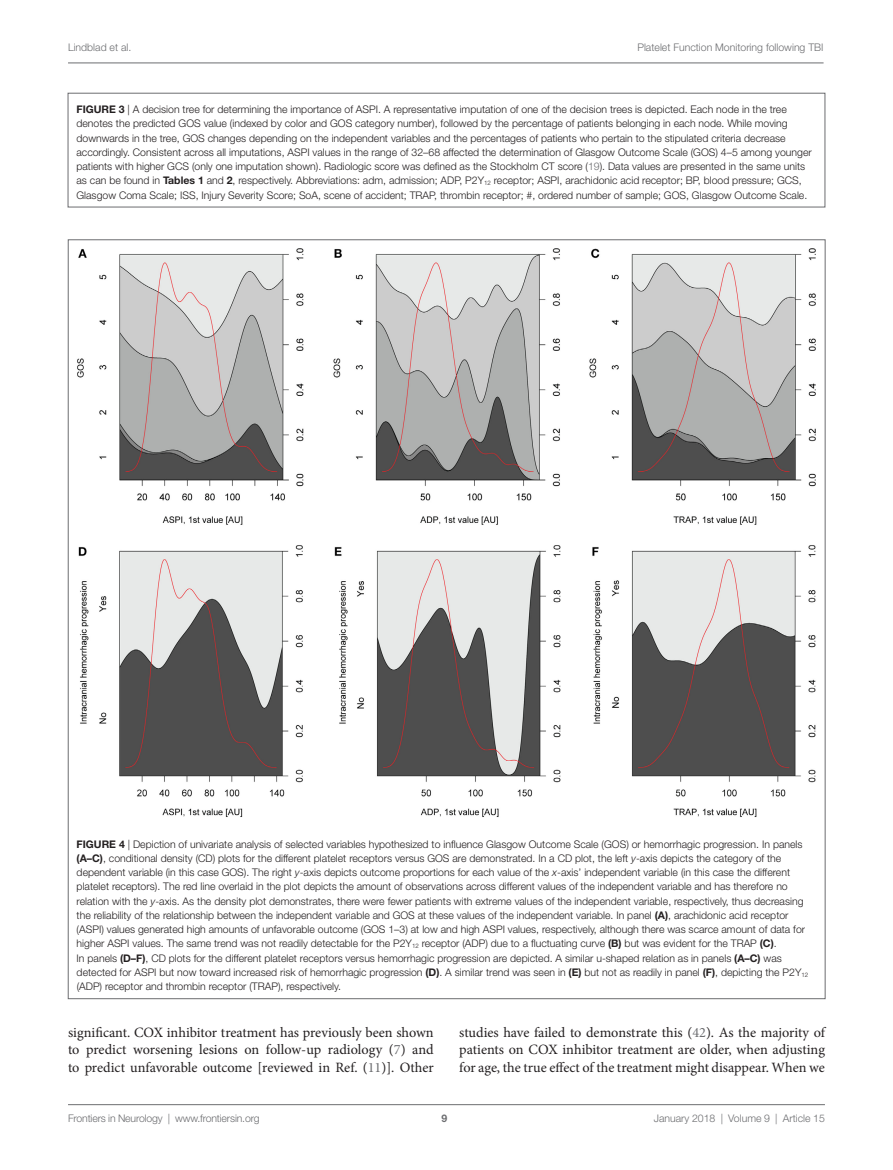
<style>
.page{position:relative;width:893px;height:1170px;background:#fff}
.page>*{position:absolute;margin:0;border:0;box-sizing:border-box;transform-origin:0 0}
.t1{font:14.25px/17.2px "Minion Pro";color:#231f20;text-align:justify}
.t2{font:300 10.5px/14.2px "Helvetica Neue LT Std";color:#231f20}
.t3{font:300 10.5px "Helvetica Neue LT Std";color:#6c6d70}
.t4{font:700 10.5px "Helvetica Neue LT Std";color:#6c6d70}
.s1{font-weight:700}
.s2{color:#6c6d70}
.s3{font-style:italic}
</style>
<div class="page">
<img style="left:77px;top:248px;width:739px;height:569px">
<div style="left:68px;top:93px;width:757px;height:114px;border:1px solid #6c6d70"></div>
<hr style="left:68px;top:1104px;width:757px;height:1px;background:#6c6d70">
<hr style="left:68px;top:63px;width:755px;height:1px;background:#6c6d70">
<p class="t3" style="left:68px;top:41px;width:65px">Lindblad et al.</p>
<p class="t3" style="left:637px;top:41px;width:188px">Platelet Function Monitoring following TBI</p>
<p class="t2" style="left:76px;top:102px;width:737px"><span class="s1">FIGURE 3</span> | A decision tree for determining the importance of ASPI. A representative imputation of one of the decision trees is depicted. Each node in the tree denotes the predicted GOS value (indexed by color and GOS category number), followed by the percentage of patients belonging in each node. While moving downwards in the tree, GOS changes depending on the independent variables and the percentages of patients who pertain to the stipulated criteria decrease accordingly. Consistent across all imputations, ASPI values in the range of 32–68 affected the determination of Glasgow Outcome Scale (GOS) 4–5 among younger patients with higher GCS (only one imputation shown). Radiologic score was defined as the Stockholm CT score (<span class="s2">19</span>). Data values are presented in the same units as can be found in <span class="s1">TABLES 1</span> and <span class="s1">2</span>, respectively. Abbreviations: adm, admission; ADP, P2Y<sub>12</sub> receptor; ASPI, arachidonic acid receptor; BP, blood pressure; GCS, Glasgow Coma Scale; ISS, Injury Severity Score; SoA, scene of accident; TRAP, thrombin receptor; #, ordered number of sample; GOS, Glasgow Outcome Scale.</p>
<p class="t2" style="left:77px;top:836px;width:733px"><span class="s1">FIGURE 4</span> | Depiction of univariate analysis of selected variables hypothesized to influence Glasgow Outcome Scale (GOS) or hemorrhagic progression. In panels <span class="s1">(A–C)</span>, conditional density (CD) plots for the different platelet receptors versus GOS are demonstrated. In a CD plot, the left <span class="s3">y</span>-axis depicts the category of the dependent variable (in this case GOS). The right <span class="s3">y</span>-axis depicts outcome proportions for each value of the <span class="s3">x</span>-axis’ independent variable (in this case the different platelet receptors). The red line overlaid in the plot depicts the amount of observations across different values of the independent variable and has therefore no relation with the <span class="s3">y</span>-axis. As the density plot demonstrates, there were fewer patients with extreme values of the independent variable, respectively, thus decreasing the reliability of the relationship between the independent variable and GOS at these values of the independent variable. In panel <span class="s1">(A)</span>, arachidonic acid receptor (ASPI) values generated high amounts of unfavorable outcome (GOS 1–3) at low and high ASPI values, respectively, although there was scarce amount of data for higher ASPI values. The same trend was not readily detectable for the P2Y<sub>12</sub> receptor (ADP) due to a fluctuating curve <span class="s1">(B)</span> but was evident for the TRAP <span class="s1">(C)</span>.<br>In panels <span class="s1">(D–F)</span>, CD plots for the different platelet receptors versus hemorrhagic progression are depicted. A similar u-shaped relation as in panels <span class="s1">(A–C)</span> was detected for ASPI but now toward increased risk of hemorrhagic progression <span class="s1">(D)</span>. A similar trend was seen in <span class="s1">(E)</span> but not as readily in panel <span class="s1">(F)</span>, depicting the P2Y<sub>12 </sub>(ADP) receptor and thrombin receptor (TRAP), respectively.</p>
<h1 class="t1" style="left:68px;top:1023px;width:367px">significant. COX inhibitor treatment has previously been shown to predict worsening lesions on follow-up radiology (<span class="s2">7</span>) and to predict unfavorable outcome [reviewed in Ref. (<span class="s2">11</span>)]. Other</h1>
<h1 class="t1" style="left:459px;top:1023px;width:367px">studies have failed to demonstrate this (<span class="s2">42</span>). As the majority of patients on COX inhibitor treatment are older, when adjusting for age, the true effect of the treatment might disappear. When we</h1>
<p class="t3" style="left:68px;top:1111px;width:193px">Frontiers in Neurology | www.frontiersin.org</p>
<p class="t3" style="left:654px;top:1111px;width:173px">January 2018 | Volume 9 | Article 15</p>
<p class="t4" style="left:441px;top:1111px;width:7px">9</p>
</div>
